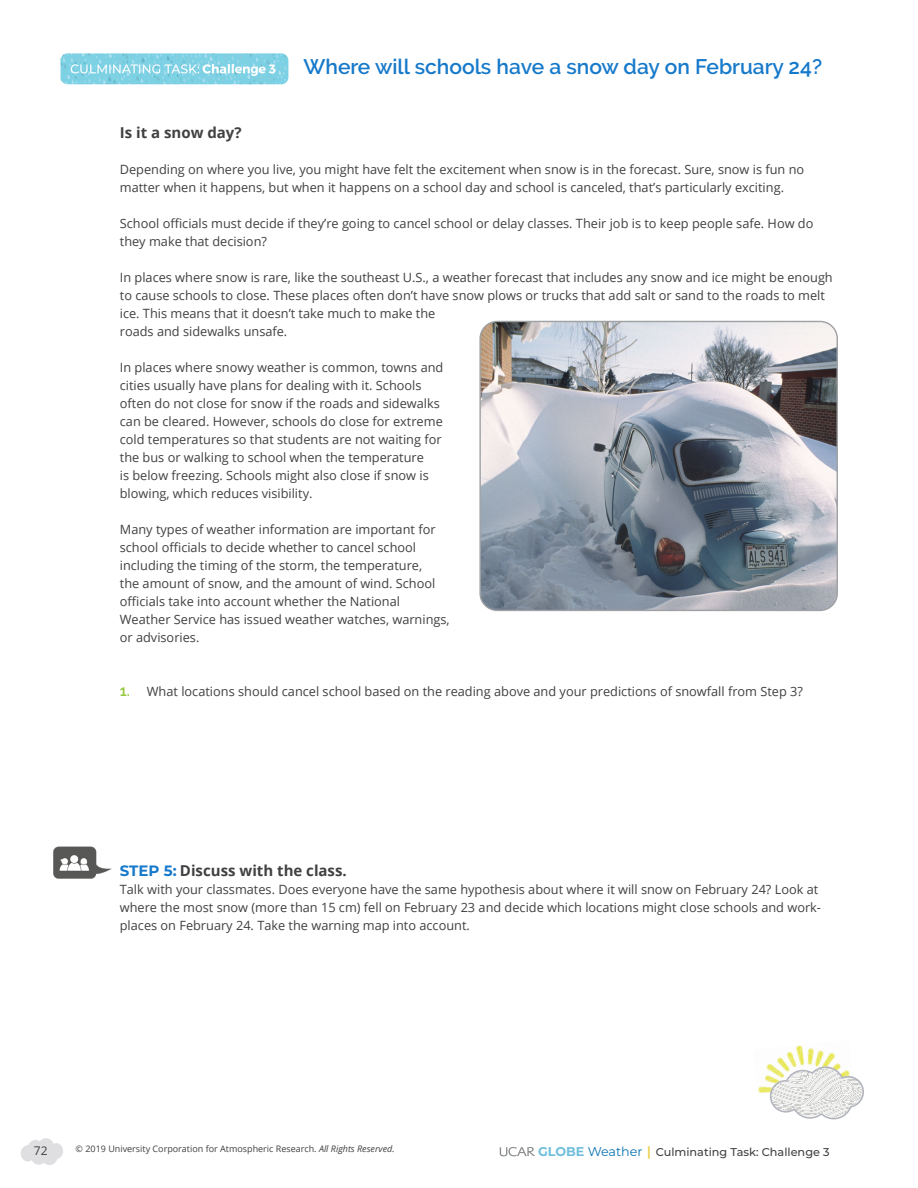
<style>
.page{position:relative;width:918px;height:1188px;background:#fff}
.page>*{position:absolute;margin:0;border:0;box-sizing:border-box;transform-origin:0 0}
.t1{font:600 21px "Raleway";color:#1679ca}
.t2{font:700 15px "Open Sans";color:#414042}
.t3{font:12.75px/18px "Open Sans";color:#414042}
.t4{font:12px "Open Sans";color:#414042}
.t5{font:500 11.25px "Montserrat";color:#414042}
.t6{font:9px "Open Sans";color:#414042}
.s1{font-family:"Raleway";font-weight:600;font-size:15px;color:#95c73c}
.s2{font-family:"Montserrat";color:#1679ca}
.s3{font-style:italic}
.s4{font-weight:700;font-size:12.75px;color:#6fbedc}
.s5{font-weight:400;font-size:12.75px;color:#0973b3}
.s6{font-family:"Open Sans";font-weight:800;font-size:12.75px;color:#ecd151}
</style>
<div class="page">
<svg style="left:500px;top:1147px;width:35px;height:9px"></svg>
<svg style="left:21px;top:1138px;width:42px;height:27px"></svg>
<img style="left:758px;top:1045px;width:83px;height:49px">
<svg style="left:769px;top:1066px;width:95px;height:54px"></svg>
<img style="left:60px;top:53px;width:229px;height:32px">
<img style="left:53px;top:846px;width:59px;height:33px">
<img style="left:481px;top:321px;width:355px;height:288px">
<div style="left:479px;top:321px;width:359px;height:290px;border:1px solid #9fa1a4;border-radius:17px"></div>
<h1 class="t1" style="left:303px;top:54px;width:520px">Where will schools have a snow day on February 24?</h1>
<p class="t2" style="left:120px;top:122px;width:123px">Is it a snow day?</p>
<p class="t3" style="left:120px;top:160px;width:686px">Depending on where you live, you might have felt the excitement when snow is in the forecast. Sure, snow is fun no matter when it happens, but when it happens on a school day and school is canceled, that’s particularly exciting.</p>
<p class="t3" style="left:120px;top:214px;width:695px">School officials must decide if they’re going to cancel school or delay classes. Their job is to keep people safe. How do they make that decision?</p>
<p class="t3" style="left:120px;top:268px;width:714px">In places where snow is rare, like the southeast U.S., a weather forecast that includes any snow and ice might be enough to cause schools to close. These places often don’t have snow plows or trucks that add salt or sand to the roads to melt ice. This means that it doesn’t take much to make the<br>roads and sidewalks unsafe.</p>
<p class="t3" style="left:120px;top:358px;width:325px">In places where snowy weather is common, towns and cities usually have plans for dealing with it. Schools often do not close for snow if the roads and sidewalks can be cleared. However, schools do close for extreme cold temperatures so that students are not waiting for the bus or walking to school when the temperature<br>is below freezing. Schools might also close if snow is blowing, which reduces visibility.</p>
<p class="t3" style="left:120px;top:520px;width:331px">Many types of weather information are important for school officials to decide whether to cancel school including the timing of the storm, the temperature,<br>the amount of snow, and the amount of wind. School officials take into account whether the National Weather Service has issued weather watches, warnings, or advisories.</p>
<p class="t3" style="left:120px;top:682px;width:685px"><span class="s1">1.</span> What locations should cancel school based on the reading above and your predictions of snowfall from Step 3?</p>
<p class="t2" style="left:120px;top:860px;width:228px"><span class="s2">STEP 5:</span> Discuss with the class.</p>
<p class="t3" style="left:120px;top:880px;width:703px">Talk with your classmates. Does everyone have the same hypothesis about where it will snow on February 24? Look at where the most snow (more than 15 cm) fell on February 23 and decide which locations might close schools and work&shy;places on February 24. Take the warning map into account.</p>
<p class="t6" style="left:76px;top:1142px;width:321px">© 2019 University Corporation for Atmospheric Research. <span class="s3">All Rights Reserved.</span></p>
<p class="t4" style="left:34px;top:1143px;width:15px">72</p>
<p class="t5" style="left:538px;top:1144px;width:293px"><span class="s4">GLOBE</span> <span class="s5">Weather</span> <span class="s6">|</span> Culminating Task: Challenge 3</p>
</div>
